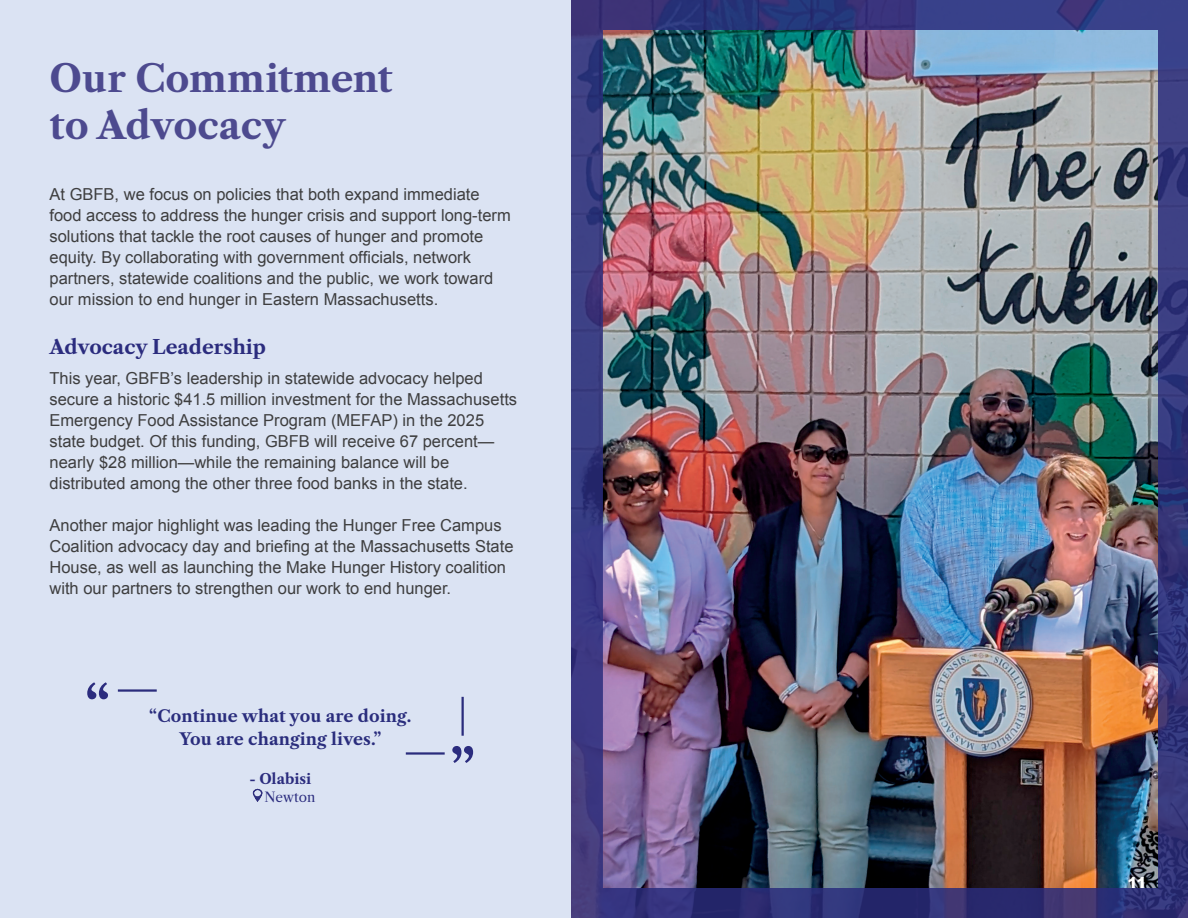
<style>
.page{position:relative;width:1188px;height:918px;background:#fff}
.page>*{position:absolute;margin:0;border:0;box-sizing:border-box;transform-origin:0 0}
.t1{font:700 52.5px "Libre Caslon Text";color:#2b2c7e}
.QUOTE2-Mac{font:700 37.5px "Libre Caslon Text";color:#4d4a8f}
.t2{font:700 19.5px "Libre Caslon Text";color:#2b2c7e}
.t3{font:16.5px/21px "Arial";color:#3e3e3f}
.t4{font:700 16.5px/22.5px "Libre Caslon Text";letter-spacing:.005em;color:#2a2d7d;text-align:center}
.QUOTE2-Mac-2{font:900 15px "Arial";color:#fff}
.t5{font:700 14.25px "Libre Caslon Text";color:#2b2c7e}
.t6{font:13.5px "Libre Caslon Text";color:#2b2c7e}
</style>
<div class="page">
<img style="left:570px;top:0;width:618px;height:918px">
<div style="left:0;top:0;width:570px;height:918px;background:#dbe3f3"></div>
<hr style="left:118px;top:689px;width:39px;height:3px;background:#2a2c7c">
<hr style="left:406px;top:752px;width:39px;height:3px;background:#2a2c7c">
<hr style="left:462px;top:697px;width:2px;height:39px;background:#2a2c7c">
<img style="left:252px;top:788px;width:11px;height:14px">
<p class="QUOTE2-Mac" style="left:50px;top:56px;width:345px">Our Commitment</p>
<p class="QUOTE2-Mac" style="left:50px;top:103px;width:238px">to Advocacy</p>
<p class="t3" style="left:50px;top:184px;width:432px">At GBFB, we focus on policies that both expand immediate</p>
<p class="t3" style="left:50px;top:205px;width:463px">food access to address the hunger crisis and support long-term</p>
<p class="t3" style="left:50px;top:226px;width:435px">solutions that tackle the root causes of hunger and promote equity. By collaborating with government officials, network</p>
<p class="t3" style="left:50px;top:268px;width:445px">partners, statewide coalitions and the public, we work toward our mission to end hunger in Eastern Massachusetts.</p>
<p class="t2" style="left:50px;top:335px;width:218px">Advocacy Leadership</p>
<p class="t3" style="left:50px;top:367px;width:469px">This year, GBFB’s leadership in statewide advocacy helped secure a historic $41.5 million investment for the Massachusetts Emergency Food Assistance Program (MEFAP) in the 2025 state budget. Of this funding, GBFB will receive 67 percent— nearly $28 million—while the remaining balance will be</p>
<p class="t3" style="left:50px;top:472px;width:420px">distributed among the other three food banks in the state.</p>
<p class="t3" style="left:50px;top:514px;width:466px">Another major highlight was leading the Hunger Free Campus Coalition advocacy day and briefing at the Massachusetts State House, as well as launching the Make Hunger History coalition with our partners to strengthen our work to end hunger.</p>
<p class="t1" style="left:85px;top:675px;width:27px">“</p>
<p class="t4" style="left:149px;top:705px;width:264px">“Continue what you are doing.<br>You are changing lives.”</p>
<p class="t5" style="left:249px;top:770px;width:63px">- Olabisi</p>
<p class="t6" style="left:265px;top:789px;width:52px">Newton</p>
<p class="t1" style="left:450px;top:739px;width:27px">”</p>
<p class="QUOTE2-Mac-2" style="left:1127px;top:871px;width:20px">11</p>
</div>
